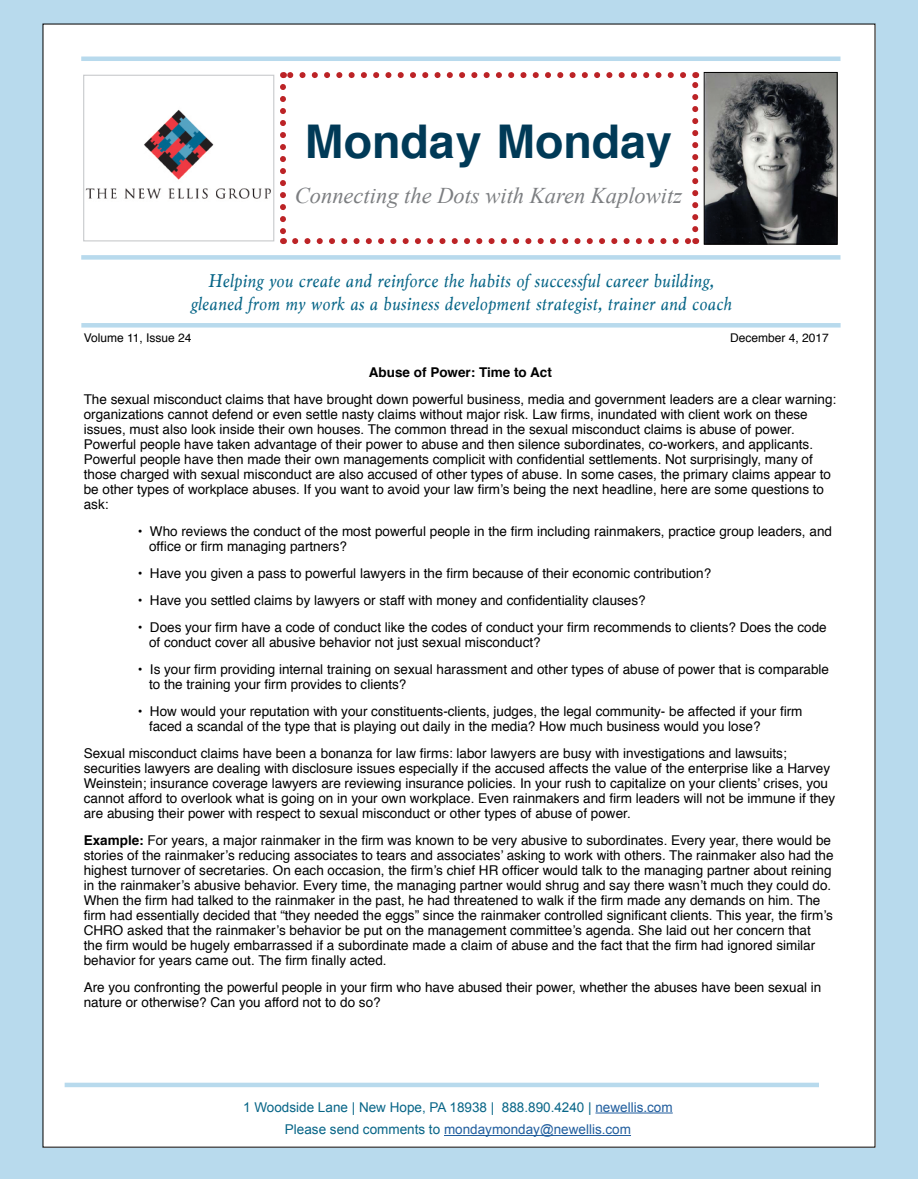
<style>
.page{position:relative;width:918px;height:1179px;background:#b8daed}
.page>*{position:absolute;margin:0;border:0;box-sizing:border-box;transform-origin:0 0}
.t1{font:700 46.5px "Helvetica";color:#003a57}
.t2{font:italic 22.5px "Times New Roman";color:#7c7e81}
.t3{font:italic 19.5px/23.4px "Marion";letter-spacing:.02em;color:#076587;text-align:center}
.t4{font:13.5px/15px "Helvetica";color:#000}
.t5{font:13.5px/22.5px "Arial";color:#076587;text-align:center}
.t6{font:700 13.5px "Helvetica";color:#000}
.t7{font:12px "Helvetica";color:#000}
.s1{font-weight:700}
.s2{color:#215e9e}
</style>
<div class="page">
<div style="left:43px;top:24px;width:832px;height:1123px;background:#fff"></div>
<hr style="left:595px;top:1113px;width:78px;height:1px;background:#215e9e">
<hr style="left:444px;top:1135px;width:187px;height:1px;background:#215e9e">
<img style="left:85px;top:109px;width:186px;height:90px">
<img style="left:706px;top:74px;width:130px;height:168px">
<div style="left:704px;top:72px;width:134px;height:172px;border:1px solid #000"></div>
<hr style="left:81px;top:57px;width:760px;height:4px;background:#b8daed">
<div style="left:81px;top:255px;width:760px;height:5px;background:#b8daed"></div>
<div style="left:81px;top:323px;width:760px;height:5px;background:#b8daed"></div>
<hr style="left:65px;top:1083px;width:754px;height:4px;background:#b8daed">
<svg style="left:295px;top:238px;width:394px;height:6px"></svg>
<svg style="left:280px;top:87px;width:6px;height:157px"></svg>
<svg style="left:692px;top:72px;width:6px;height:157px"></svg>
<svg style="left:283px;top:72px;width:400px;height:6px"></svg>
<div style="left:83px;top:75px;width:191px;height:166px;border:1px solid #c8cacc"></div>
<h1 class="t1" style="left:305px;top:104px;width:369px">Monday Monday</h1>
<h2 class="t2" style="left:295px;top:180px;width:389px">Connecting the Dots with Karen Kaplowitz</h2>
<h3 class="t3" style="left:191px;top:268px;width:542px">Helping you create and reinforce the habits of successful career building, gleaned from my work as a business development strategist, trainer and coach</h3>
<p class="t7" style="left:84px;top:329px;width:109px">Volume 11, Issue 24</p>
<p class="t7" style="left:730px;top:329px;width:100px">December 4, 2017</p>
<p class="t6" style="left:369px;top:361px;width:185px">Abuse of Power: Time to Act</p>
<p class="t4" style="left:84px;top:392px;width:754px">The sexual misconduct claims that have brought down powerful business, media and government leaders are a clear warning: organizations cannot defend or even settle nasty claims without major risk. Law firms, inundated with client work on these issues, must also look inside their own houses. The common thread in the sexual misconduct claims is abuse of power.<br>Powerful people have taken advantage of their power to abuse and then silence subordinates, co-workers, and applicants.<br>Powerful people have then made their own managements complicit with confidential settlements. Not surprisingly, many of those charged with sexual misconduct are also accused of other types of abuse. In some cases, the primary claims appear to be other types of workplace abuses. If you want to avoid your law firm’s being the next headline, here are some questions to ask:</p>
<p class="t4" style="left:149px;top:524px;width:685px;text-indent:-11px">• Who reviews the conduct of the most powerful people in the firm including rainmakers, practice group leaders, and office or firm managing partners?</p>
<p class="t4" style="left:138px;top:566px;width:575px">• Have you given a pass to powerful lawyers in the firm because of their economic contribution?</p>
<p class="t4" style="left:138px;top:593px;width:509px">• Have you settled claims by lawyers or staff with money and confidentiality clauses?</p>
<p class="t4" style="left:149px;top:620px;width:679px;text-indent:-11px">• Does your firm have a code of conduct like the codes of conduct your firm recommends to clients? Does the code of conduct cover all abusive behavior not just sexual misconduct?</p>
<p class="t4" style="left:149px;top:662px;width:682px;text-indent:-11px">• Is your firm providing internal training on sexual harassment and other types of abuse of power that is comparable to the training your firm provides to clients?</p>
<p class="t4" style="left:149px;top:704px;width:655px;text-indent:-11px">• How would your reputation with your constituents-clients, judges, the legal community- be affected if your firm faced a scandal of the type that is playing out daily in the media? How much business would you lose?</p>
<p class="t4" style="left:84px;top:746px;width:753px">Sexual misconduct claims have been a bonanza for law firms: labor lawyers are busy with investigations and lawsuits; securities lawyers are dealing with disclosure issues especially if the accused affects the value of the enterprise like a Harvey Weinstein; insurance coverage lawyers are reviewing insurance policies. In your rush to capitalize on your clients’ crises, you cannot afford to overlook what is going on in your own workplace. Even rainmakers and firm leaders will not be immune if they are abusing their power with respect to sexual misconduct or other types of abuse of power.</p>
<p class="t4" style="left:84px;top:833px;width:751px"><span class="s1">Example:</span> For years, a major rainmaker in the firm was known to be very abusive to subordinates. Every year, there would be stories of the rainmaker’s reducing associates to tears and associates’ asking to work with others. The rainmaker also had the highest turnover of secretaries. On each occasion, the firm’s chief HR officer would talk to the managing partner about reining in the rainmaker’s abusive behavior. Every time, the managing partner would shrug and say there wasn’t much they could do.<br>When the firm had talked to the rainmaker in the past, he had threatened to walk if the firm made any demands on him. The firm had essentially decided that “they needed the eggs” since the rainmaker controlled significant clients. This year, the firm’s CHRO asked that the rainmaker’s behavior be put on the management committee’s agenda. She laid out her concern that<br>the firm would be hugely embarrassed if a subordinate made a claim of abuse and the fact that the firm had ignored similar behavior for years came out. The firm finally acted.</p>
<p class="t4" style="left:84px;top:980px;width:739px">Are you confronting the powerful people in your firm who have abused their power, whether the abuses have been sexual in nature or otherwise? Can you afford not to do so?</p>
<p class="t5" style="left:243px;top:1096px;width:431px">1 Woodside Lane | New Hope, PA 18938 | 888.890.4240 | <span class="s2">newellis.com<br></span>Please send comments to <span class="s2">mondaymonday@newellis.com</span></p>
</div>
